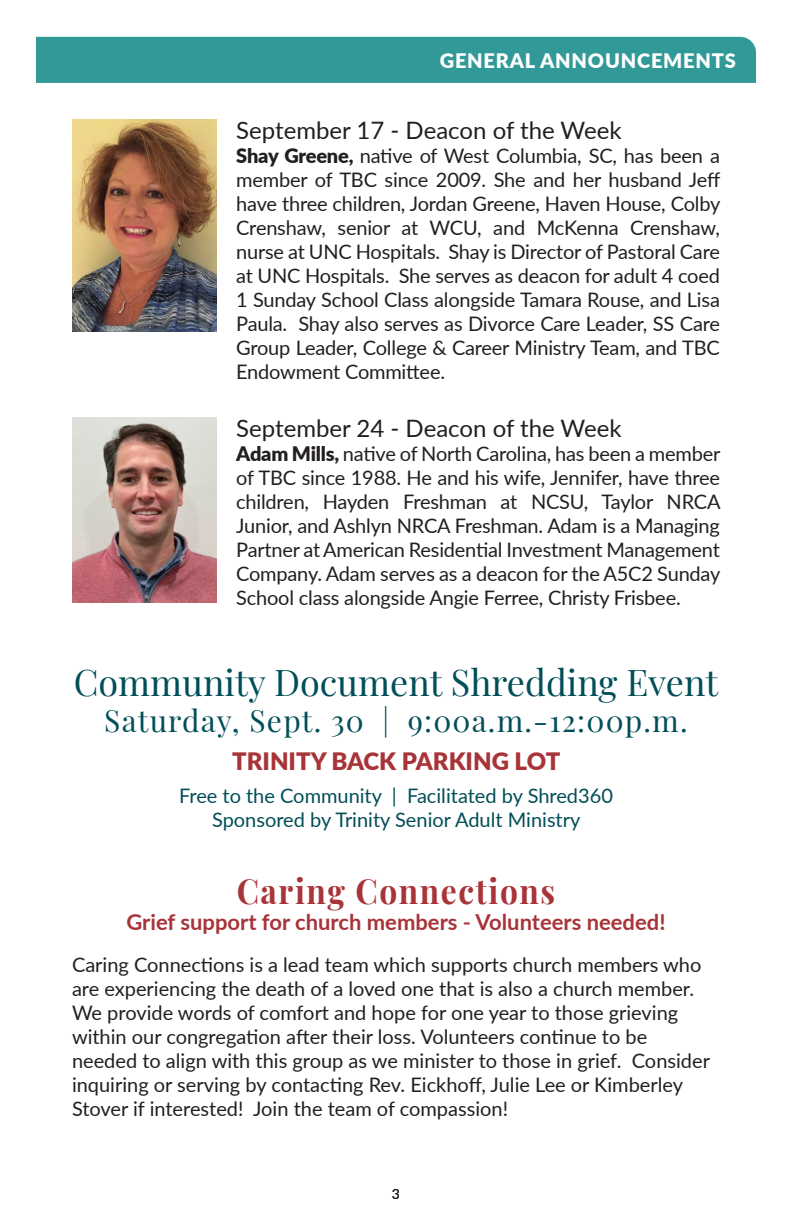
<style>
.page{position:relative;width:792px;height:1224px;background:#fff}
.page>*{position:absolute;margin:0;border:0;box-sizing:border-box;transform-origin:0 0}
.t1{font:36px "Playfair Display";color:#004e58}
.t2{font:700 34.6px "Playfair Display";letter-spacing:.05em;color:#a83439;scale:.92 1}
.t3{font:30px "Playfair Display";letter-spacing:.04em;color:#004e58}
.t4{font:24px "Lato";color:#231f20}
.t5{font:900 24px "Lato";color:#a83439}
.t6{font:700 22px "Lato";color:#a83439}
.t7{font:20px/24px "Lato";color:#231f20;text-align:justify}
.t8{font:20px/24px "Lato";color:#004e58;text-align:center}
.t9{font:900 20px "Lato";letter-spacing:.04em;color:#fff}
.t10{font:14px "Lato";color:#231f20}
.s1{font-weight:900}
</style>
<div class="page">
<img style="left:72px;top:120px;width:144px;height:211px">
<img style="left:72px;top:417px;width:144px;height:186px">
<div style="left:36px;top:37px;width:720px;height:46px;background:#329999"></div>
<p class="t9" style="left:440px;top:46px;width:298px">GENERAL ANNOUNCEMENTS</p>
<p class="t4" style="left:236px;top:113px;width:387px">September 17 - Deacon of the Week</p>
<p class="t7" style="left:236px;top:143px;width:486px"><span class="s1">Shay Greene,</span> native of West Columbia, SC, has been a member of TBC since 2009. She and her husband Jeff have three children, Jordan Greene, Haven House, Colby Crenshaw, senior at WCU, and McKenna Crenshaw, nurse at UNC Hospitals. Shay is Director of Pastoral Care at UNC Hospitals. She serves as deacon for adult 4 coed 1 Sunday School Class alongside Tamara Rouse, and Lisa Paula. Shay also serves as Divorce Care Leader, SS Care Group Leader, College &amp; Career Ministry Team, and TBC Endowment Committee.</p>
<p class="t4" style="left:236px;top:411px;width:387px">September 24 - Deacon of the Week</p>
<p class="t7" style="left:236px;top:440px;width:486px"><span class="s1">Adam Mills,</span> native of North Carolina, has been a member of TBC since 1988. He and his wife, Jennifer, have three children, Hayden Freshman at NCSU, Taylor NRCA Junior, and Ashlyn NRCA Freshman. Adam is a Managing Partner at American Residential Investment Management Company. Adam serves as a deacon for the A5C2 Sunday School class alongside Angie Ferree, Christy Frisbee.</p>
<h1 class="t1" style="left:74px;top:654px;width:646px">Community Document Shredding Event</h1>
<h3 class="t3" style="left:104px;top:697px;width:585px">Saturday, Sept. 30 | 9:00a.m.-12:00p.m.</h3>
<p class="t5" style="left:232px;top:743px;width:330px">TRINITY BACK PARKING LOT</p>
<p class="t8" style="left:179px;top:783px;width:435px">Free to the Community | Facilitated by Shred360<br>Sponsored by Trinity Senior Adult Ministry</p>
<h2 class="t2" style="left:237px;top:863px;width:348px">Caring Connections</h2>
<p class="t6" style="left:126px;top:906px;width:541px">Grief support for church members - Volunteers needed!</p>
<p class="t7" style="left:72px;top:952px;width:639px;text-align:left">Caring Connections is a lead team which supports church members who are experiencing the death of a loved one that is also a church member.<br>We provide words of comfort and hope for one year to those grieving within our congregation after their loss. Volunteers continue to be needed to align with this group as we minister to those in grief. Consider inquiring or serving by contacting Rev. Eickhoff, Julie Lee or Kimberley Stover if interested! Join the team of compassion!</p>
<p class="t10" style="left:392px;top:1184px;width:10px">3</p>
</div>
